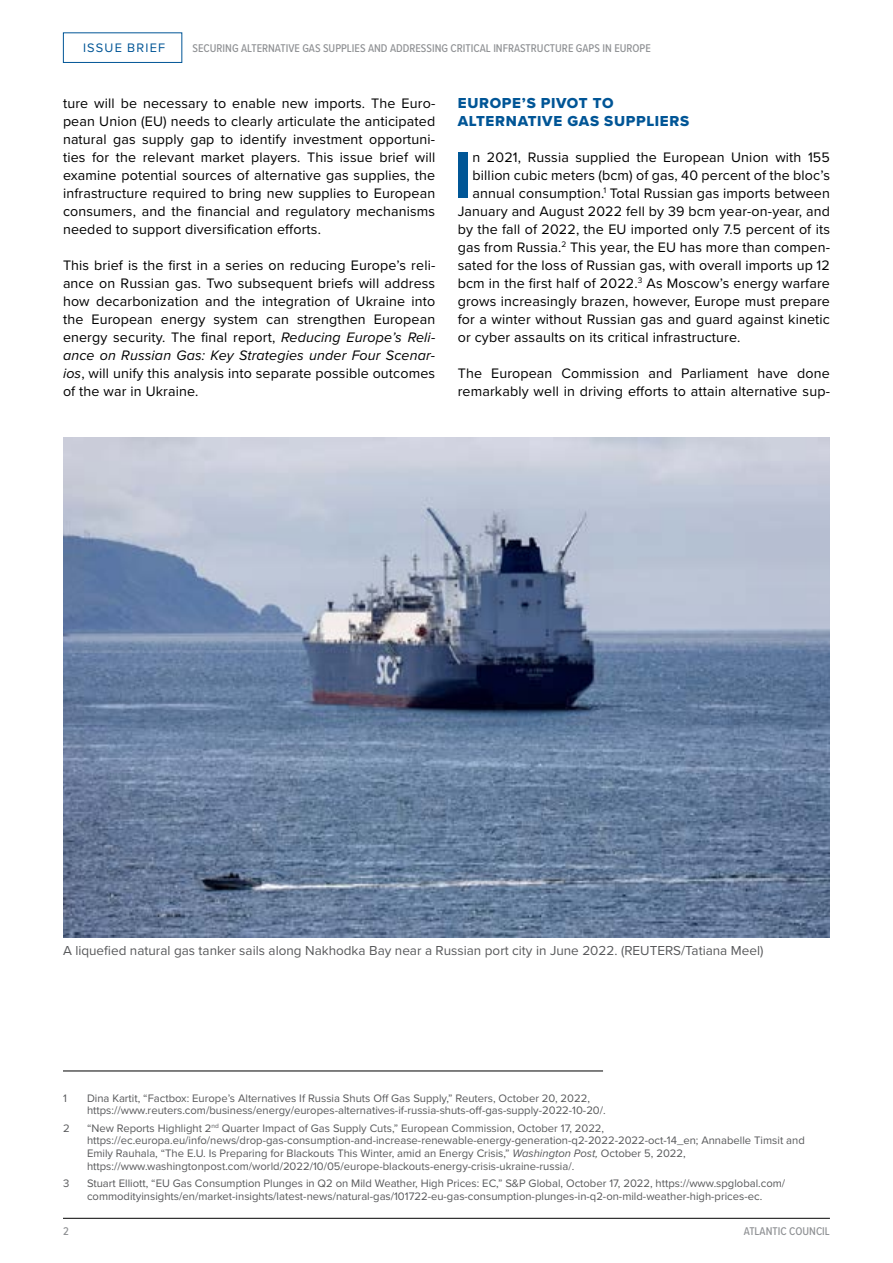
<style>
.page{position:relative;width:893px;height:1263px;background:#fff}
.page>*{position:absolute;margin:0;border:0;box-sizing:border-box;transform-origin:0 0}
.t1{font:700 68.25px "Proxima Nova";color:#005696}
.t2{font:15px/18px "Proxima Nova Extrabld";letter-spacing:.045em;color:#005596}
.t3{font:14.25px/18px "Proxima Nova";letter-spacing:.01em;color:#000;text-align:justify}
.t4{font:13.5px "Proxima Nova";color:#58595b}
.t5{font:12.75px "Proxima Nova";letter-spacing:.095em;color:#005596}
.t6{font:500 11.7px "Proxima Nova Cond";color:#8f9194}
.t7{font:11.25px/12.8px "Proxima Nova";color:#58595b}
.s1{font-style:italic}
</style>
<div class="page">
<div style="left:63px;top:32px;width:119px;height:31px;background:#fff;border:1px solid #005596"></div>
<hr style="left:63px;top:1218px;width:767px;height:1px;background:#000">
<hr style="left:63px;top:1071px;width:540px;height:1px;background:#000">
<img style="left:63px;top:438px;width:767px;height:500px">
<p class="t5" style="left:83px;top:38px;width:84px">ISSUE BRIEF</p>
<p class="t6" style="left:193px;top:40px;width:460px">SECURING ALTERNATIVE GAS SUPPLIES AND ADDRESSING CRITICAL INFRASTRUCTURE GAPS IN EUROPE</p>
<p class="t3" style="left:63px;top:94px;width:374px">ture will be necessary to enable new imports. The Euro&shy;pean Union (EU) needs to clearly articulate the anticipated natural gas supply gap to identify investment opportuni&shy;ties for the relevant market players. This issue brief will examine potential sources of alternative gas supplies, the infrastructure required to bring new supplies to European consumers, and the financial and regulatory mechanisms needed to support diversification efforts.</p>
<p class="t3" style="left:63px;top:256px;width:374px">This brief is the first in a series on reducing Europe’s reli&shy;ance on Russian gas. Two subsequent briefs will address how decarbonization and the integration of Ukraine into the European energy system can strengthen European energy security. The final report, <span class="s1">Reducing Europe’s Reli&shy;ance on Russian Gas: Key Strategies under Four Scenar&shy;ios</span>, will unify this analysis into separate possible outcomes of the war in Ukraine.</p>
<p class="t2" style="left:458px;top:94px;width:233px">EUROPE’S PIVOT TO<br>ALTERNATIVE GAS SUPPLIERS</p>
<h1 class="t1" style="left:453px;top:124px;width:20px">I</h1>
<p class="t3" style="left:473px;top:148px;width:359px">n 2021, Russia supplied the European Union with 155</p>
<p class="t3" style="left:473px;top:166px;width:359px">billion cubic meters (bcm) of gas, 40 percent of the bloc’s</p>
<p class="t3" style="left:473px;top:184px;width:359px">annual consumption.<sup>1</sup> Total Russian gas imports between</p>
<p class="t3" style="left:458px;top:202px;width:374px">January and August 2022 fell by 39 bcm year-on-year, and</p>
<p class="t3" style="left:458px;top:220px;width:374px">by the fall of 2022, the EU imported only 7.5 percent of its</p>
<p class="t3" style="left:458px;top:238px;width:374px">gas from Russia.<sup>2</sup> This year, the EU has more than compen-</p>
<p class="t3" style="left:458px;top:256px;width:374px">sated for the loss of Russian gas, with overall imports up 12</p>
<p class="t3" style="left:458px;top:274px;width:374px">bcm in the first half of 2022.<sup>3</sup> As Moscow’s energy warfare</p>
<p class="t3" style="left:458px;top:292px;width:374px">grows increasingly brazen, however, Europe must prepare</p>
<p class="t3" style="left:458px;top:310px;width:374px">for a winter without Russian gas and guard against kinetic</p>
<p class="t3" style="left:458px;top:328px;width:284px">or cyber assaults on its critical infrastructure.</p>
<p class="t3" style="left:458px;top:364px;width:374px">The European Commission and Parliament have done remarkably well in driving efforts to attain alternative sup-</p>
<p class="t4" style="left:63px;top:941px;width:702px">A liquefied natural gas tanker sails along Nakhodka Bay near a Russian port city in June 2022. (REUTERS/Tatiana Meel)</p>
<p class="t7" style="left:63px;top:1091px;width:5px">1</p>
<p class="t7" style="left:87px;top:1091px;width:520px">Dina Kartit, “Factbox: Europe’s Alternatives If Russia Shuts Off Gas Supply,” Reuters, October 20, 2022, https://www.reuters.com/business/energy/europes-alternatives-if-russia-shuts-off-gas-supply-2022-10-20/.</p>
<p class="t7" style="left:63px;top:1121px;width:8px">2</p>
<p class="t7" style="left:87px;top:1121px;width:719px">“New Reports Highlight 2<sup>nd</sup> Quarter Impact of Gas Supply Cuts,” European Commission, October 17, 2022, https://ec.europa.eu/info/news/drop-gas-consumption-and-increase-renewable-energy-generation-q2-2022-2022-oct-14_en; Annabelle Timsit and Emily Rauhala, “The E.U. Is Preparing for Blackouts This Winter, amid an Energy Crisis,” <span class="s1">Washington Post,</span> October 5, 2022, https://www.washingtonpost.com/world/2022/10/05/europe-blackouts-energy-crisis-ukraine-russia/.</p>
<p class="t7" style="left:63px;top:1176px;width:8px">3</p>
<p class="t7" style="left:87px;top:1176px;width:700px">Stuart Elliott, “EU Gas Consumption Plunges in Q2 on Mild Weather, High Prices: EC,” S&amp;P Global, October 17, 2022, https://www.spglobal.com/ commodityinsights/en/market-insights/latest-news/natural-gas/101722-eu-gas-consumption-plunges-in-q2-on-mild-weather-high-prices-ec.</p>
<p class="t6" style="left:63px;top:1222px;width:7px">2</p>
<p class="t6" style="left:744px;top:1222px;width:88px">ATLANTIC COUNCIL</p>
</div>
